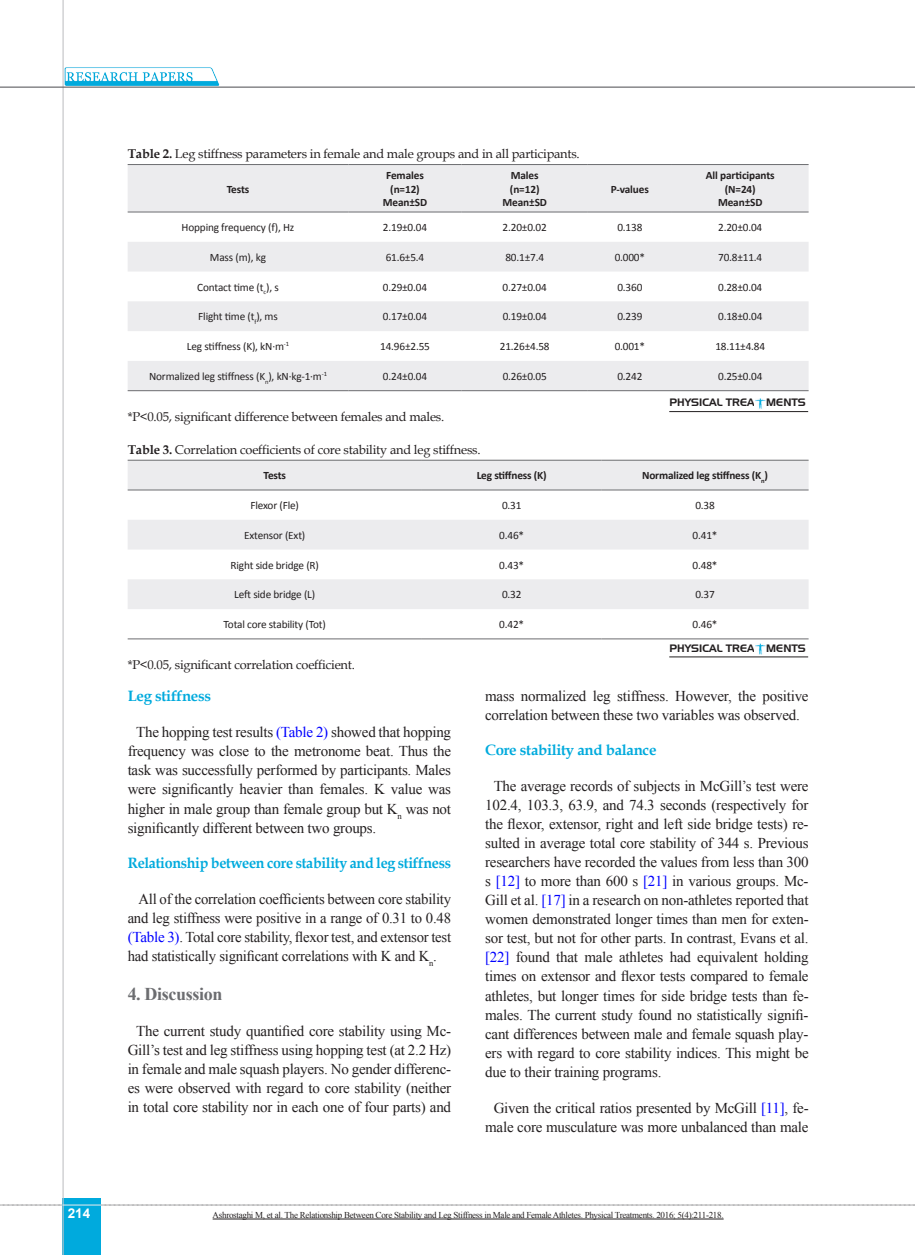
<style>
.page{position:relative;width:915px;height:1255px;background:#fff}
.page>*{position:absolute;margin:0;border:0;box-sizing:border-box;transform-origin:0 0}
.t1{font:700 18px "Times New Roman";letter-spacing:-.02em;color:#6c6d70}
.t2{font:15px/19px "Times New Roman";letter-spacing:-.015em;color:#231f20;text-align:justify}
.t3{font:700 15px "Book Antiqua";letter-spacing:-.02em;color:#0ad;scale:.95 1}
.t4{font:700 15px "Book Antiqua";letter-spacing:-.02em;color:#0ad}
.t5{font:700 13.5px "Arial";color:#fff}
.t6{font:12.75px "Book Antiqua";letter-spacing:-.015em;color:#231f20}
.t7{font:11.25px "Calibri";letter-spacing:-.015em;color:#231f20}
.t8{font:700 11.25px/13.5px "Calibri";letter-spacing:-.01em;color:#231f20;text-align:center}
.t9{font:10.5px "Aero Regular SWFTE";color:#231f20}
.t10{font:9px "Times New Roman";letter-spacing:-.03em;color:#231f20}
.t11{font:6.6px "Calibri";color:#231f20}
.s1{font-weight:700}
.s2{color:#00f}
</style>
<div class="page">
<svg style="left:0;top:1204px;width:915px;height:1px"></svg>
<img style="left:64px;top:67px;width:157px;height:20px">
<div style="left:63px;top:1198px;width:38px;height:56px;background:#0ad"></div>
<hr style="left:62px;top:0;width:2px;height:1254px;background:#c2c3c6">
<hr style="left:0;top:87px;width:914px;height:1px;background:#5f5f62">
<hr style="left:63px;top:1204px;width:38px;height:1px;background:#ececee">
<svg style="left:128px;top:165px;width:680px;height:225px;fill:#ececee"></svg>
<hr style="left:671px;top:164px;width:137px;height:1px;background:#6c6d70">
<hr style="left:587px;top:164px;width:84px;height:1px;background:#6c6d70">
<hr style="left:461px;top:164px;width:126px;height:1px;background:#6c6d70">
<hr style="left:348px;top:164px;width:113px;height:1px;background:#6c6d70">
<hr style="left:128px;top:164px;width:220px;height:1px;background:#6c6d70">
<hr style="left:671px;top:212px;width:137px;height:1px;background:#6c6d70">
<hr style="left:587px;top:212px;width:84px;height:1px;background:#6c6d70">
<hr style="left:461px;top:212px;width:126px;height:1px;background:#6c6d70">
<hr style="left:348px;top:212px;width:113px;height:1px;background:#6c6d70">
<hr style="left:128px;top:212px;width:220px;height:1px;background:#6c6d70">
<hr style="left:671px;top:390px;width:137px;height:1px;background:#6c6d70">
<hr style="left:587px;top:390px;width:84px;height:1px;background:#6c6d70">
<hr style="left:461px;top:390px;width:126px;height:1px;background:#6c6d70">
<hr style="left:348px;top:390px;width:113px;height:1px;background:#6c6d70">
<hr style="left:128px;top:390px;width:220px;height:1px;background:#6c6d70">
<hr style="left:669px;top:411px;width:138px;height:1px;background:#231f20">
<svg style="left:755px;top:398px;width:11px;height:11px"></svg>
<svg style="left:128px;top:461px;width:680px;height:148px;fill:#ececee"></svg>
<hr style="left:601px;top:460px;width:207px;height:1px;background:#6c6d70">
<hr style="left:422px;top:460px;width:179px;height:1px;background:#6c6d70">
<hr style="left:128px;top:460px;width:294px;height:1px;background:#6c6d70">
<hr style="left:601px;top:489px;width:207px;height:1px;background:#6c6d70">
<hr style="left:422px;top:489px;width:179px;height:1px;background:#6c6d70">
<hr style="left:128px;top:489px;width:294px;height:1px;background:#6c6d70">
<hr style="left:601px;top:638px;width:207px;height:1px;background:#6c6d70">
<hr style="left:422px;top:638px;width:179px;height:1px;background:#6c6d70">
<hr style="left:128px;top:638px;width:294px;height:1px;background:#6c6d70">
<hr style="left:669px;top:656px;width:138px;height:1px;background:#231f20">
<svg style="left:755px;top:643px;width:11px;height:11px"></svg>
<hr style="left:212px;top:1218px;width:511px;height:1px;background:#231f20">
<p class="t5" style="left:68px;top:1204px;width:24px">214</p>
<p class="t6" style="left:128px;top:145px;width:453px"><span class="s1">Table 2.</span> Leg stiffness parameters in female and male groups and in all participants.</p>
<p class="t8" style="left:382px;top:168px;width:46px">Females (n=12)<br>Mean±SD</p>
<p class="t8" style="left:502px;top:168px;width:46px">Males (n=12)<br>Mean±SD</p>
<p class="t8" style="left:705px;top:168px;width:70px">All participants (N=24)<br>Mean±SD</p>
<p class="t8" style="left:610px;top:182px;width:39px">P-values</p>
<p class="t8" style="left:227px;top:182px;width:24px">Tests</p>
<p class="t7" style="left:181px;top:220px;width:114px">Hopping frequency (f), Hz</p>
<p class="t7" style="left:383px;top:220px;width:46px">2.19±0.04</p>
<p class="t7" style="left:502px;top:220px;width:46px">2.20±0.02</p>
<p class="t7" style="left:617px;top:220px;width:26px">0.138</p>
<p class="t7" style="left:718px;top:220px;width:46px">2.20±0.04</p>
<p class="t7" style="left:210px;top:250px;width:58px">Mass (m), kg</p>
<p class="t7" style="left:385px;top:250px;width:40px">61.6±5.4</p>
<p class="t7" style="left:505px;top:250px;width:40px">80.1±7.4</p>
<p class="t7" style="left:614px;top:250px;width:32px">0.000*</p>
<p class="t7" style="left:718px;top:250px;width:46px">70.8±11.4</p>
<p class="t7" style="left:197px;top:280px;width:83px">Contact time (t<sub>c</sub>), s</p>
<p class="t7" style="left:383px;top:280px;width:46px">0.29±0.04</p>
<p class="t7" style="left:502px;top:280px;width:46px">0.27±0.04</p>
<p class="t7" style="left:617px;top:280px;width:26px">0.360</p>
<p class="t7" style="left:718px;top:280px;width:46px">0.28±0.04</p>
<p class="t7" style="left:198px;top:309px;width:81px">Flight time (t<sub>f</sub>), ms</p>
<p class="t7" style="left:383px;top:309px;width:46px">0.17±0.04</p>
<p class="t7" style="left:502px;top:309px;width:46px">0.19±0.04</p>
<p class="t7" style="left:617px;top:309px;width:26px">0.239</p>
<p class="t7" style="left:718px;top:309px;width:46px">0.18±0.04</p>
<p class="t7" style="left:187px;top:339px;width:98px">Leg stiffness (K), kN·m</p>
<p class="t7" style="left:380px;top:339px;width:51px">14.96±2.55</p>
<p class="t7" style="left:499px;top:339px;width:51px">21.26±4.58</p>
<p class="t7" style="left:614px;top:339px;width:32px">0.001*</p>
<p class="t7" style="left:715px;top:339px;width:51px">18.11±4.84</p>
<p class="t11" style="left:284px;top:340px;width:7px">-1</p>
<p class="t7" style="left:149px;top:369px;width:179px">Normalized leg stiffness (K<sub>n</sub>), kN·kg-1·m<sup>-1</sup></p>
<p class="t7" style="left:383px;top:369px;width:46px">0.24±0.04</p>
<p class="t7" style="left:502px;top:369px;width:46px">0.26±0.05</p>
<p class="t7" style="left:617px;top:369px;width:26px">0.242</p>
<p class="t7" style="left:718px;top:369px;width:46px">0.25±0.04</p>
<p class="t6" style="left:128px;top:407px;width:318px">*P&lt;0.05, significant difference between females and males.</p>
<p class="t9" style="left:669px;top:396px;width:138px">PHYSICAL TREA MENTS</p>
<p class="t6" style="left:128px;top:440px;width:354px"><span class="s1">Table 3.</span> Correlation coefficients of core stability and leg stiffness.</p>
<p class="t8" style="left:263px;top:469px;width:24px">Tests</p>
<p class="t8" style="left:476px;top:469px;width:72px">Leg stiffness (K)</p>
<p class="t7" style="left:250px;top:498px;width:50px">Flexor (Fle)</p>
<p class="t7" style="left:502px;top:498px;width:21px">0.31</p>
<p class="t7" style="left:695px;top:498px;width:21px">0.38</p>
<p class="t7" style="left:244px;top:528px;width:63px">Extensor (Ext)</p>
<p class="t7" style="left:499px;top:528px;width:26px">0.46*</p>
<p class="t7" style="left:692px;top:528px;width:26px">0.41*</p>
<p class="t7" style="left:230px;top:558px;width:90px">Right side bridge (R)</p>
<p class="t7" style="left:499px;top:558px;width:26px">0.43*</p>
<p class="t7" style="left:692px;top:558px;width:26px">0.48*</p>
<p class="t7" style="left:234px;top:587px;width:82px">Left side bridge (L)</p>
<p class="t7" style="left:502px;top:587px;width:21px">0.32</p>
<p class="t7" style="left:695px;top:587px;width:21px">0.37</p>
<p class="t7" style="left:223px;top:617px;width:104px">Total core stability (Tot)</p>
<p class="t7" style="left:499px;top:617px;width:26px">0.42*</p>
<p class="t7" style="left:692px;top:617px;width:26px">0.46*</p>
<p class="t6" style="left:128px;top:655px;width:229px">*P&lt;0.05, significant correlation coefficient.</p>
<p class="t8" style="left:642px;top:469px;width:127px">Normalized leg stiffness (K<sub>n</sub>)</p>
<p class="t9" style="left:669px;top:641px;width:138px">PHYSICAL TREA MENTS</p>
<p class="t4" style="left:128px;top:686px;width:85px">Leg stiffness</p>
<p class="t2" style="left:128px;top:722px;width:325px;text-indent:9px">The hopping test results <span class="s2">(Table 2)</span> showed that hopping frequency was close to the metronome beat. Thus the task was successfully performed by participants. Males were significantly heavier than females. K value was higher in male group than female group but K<sub>n</sub> was not significantly different between two groups.</p>
<p class="t3" style="left:128px;top:852px;width:342px">Relationship between core stability and leg stiffness</p>
<p class="t2" style="left:128px;top:888px;width:325px;text-indent:11px">All of the correlation coefficients between core stability and leg stiffness were positive in a range of 0.31 to 0.48 <span class="s2">(Table 3)</span>. Total core stability, flexor test, and extensor test had statistically significant correlations with K and K<sub>n</sub>.</p>
<p class="t1" style="left:128px;top:980px;width:96px">4. Discussion</p>
<p class="t2" style="left:128px;top:1020px;width:325px;text-align:center">The current study quantified core stability using Mc-Gill’s test and leg stiffness using hopping test (at 2.2 Hz) in female and male squash players. No gender differenc&shy;es were observed with regard to core stability (neither in total core stability nor in each one of four parts) and</p>
<p class="t2" style="left:485px;top:686px;width:325px">mass normalized leg stiffness. However, the positive correlation between these two variables was observed.</p>
<p class="t4" style="left:485px;top:739px;width:173px">Core stability and balance</p>
<p class="t2" style="left:485px;top:776px;width:325px;text-indent:9px">The average records of subjects in McGill’s test were 102.4, 103.3, 63.9, and 74.3 seconds (respectively for the flexor, extensor, right and left side bridge tests) re&shy;sulted in average total core stability of 344 s. Previous researchers have recorded the values from less than 300 s <span class="s2">[12]</span> to more than 600 s <span class="s2">[21]</span> in various groups. Mc-Gill et al. <span class="s2">[17]</span> in a research on non-athletes reported that women demonstrated longer times than men for exten&shy;sor test, but not for other parts. In contrast, Evans et al. <span class="s2">[22]</span> found that male athletes had equivalent holding times on extensor and flexor tests compared to female athletes, but longer times for side bridge tests than fe&shy;males. The current study found no statistically signifi&shy;cant differences between male and female squash play&shy;ers with regard to core stability indices. This might be due to their training programs.</p>
<p class="t2" style="left:485px;top:1097px;width:325px;text-align:center">Given the critical ratios presented by McGill <span class="s2">[11]</span>, fe&shy;male core musculature was more unbalanced than male</p>
<p class="t10" style="left:212px;top:1208px;width:512px">Ashrostaghi M, et al. The Relationship Between Core Stability and Leg Stiffness in Male and Female Athletes. Physical Treatments. 2016; 5(4):211-218.</p>
</div>
